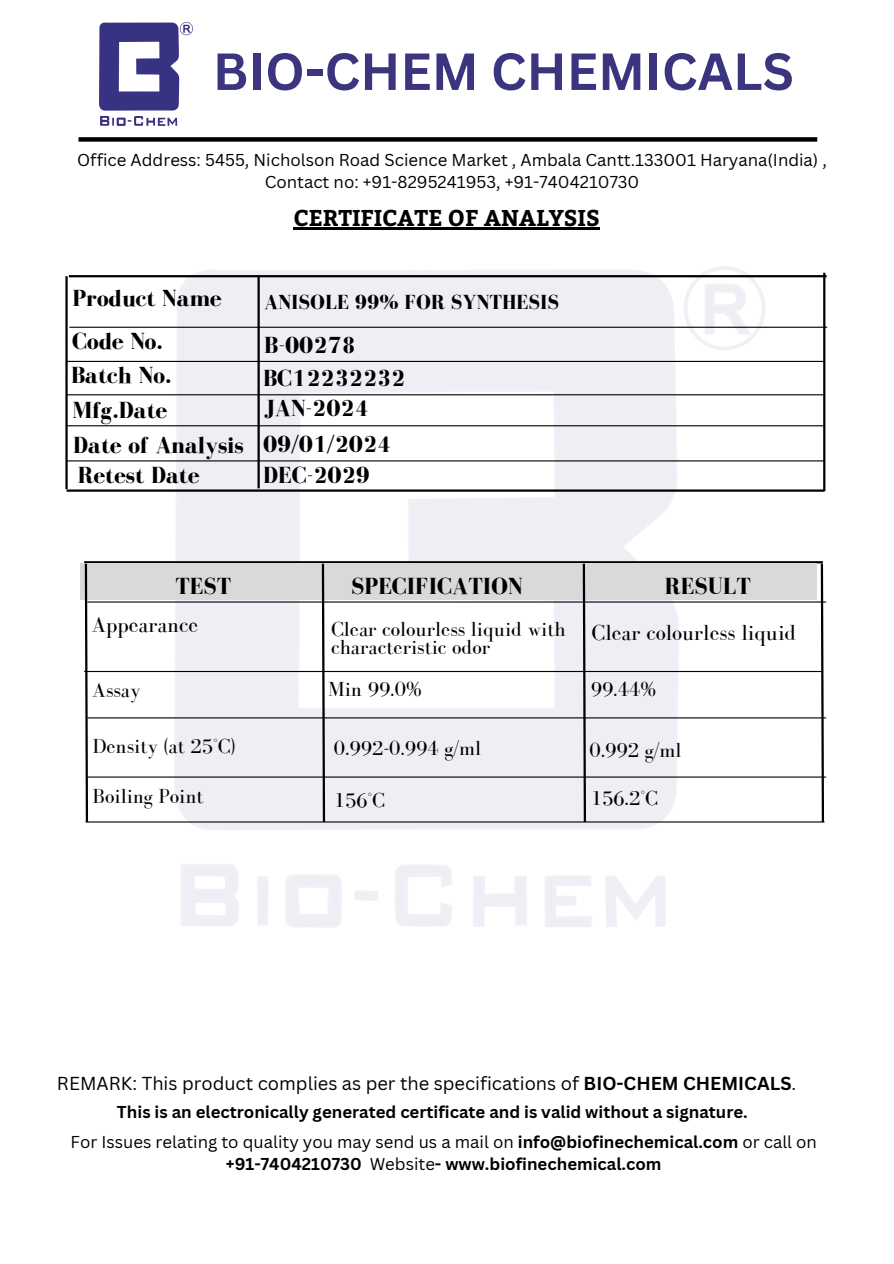
<style>
.page{position:relative;width:894px;height:1264px;background:#fff}
.page>*{position:absolute;margin:0;border:0;box-sizing:border-box;transform-origin:0 0}
.t1{font:700 51px "Canva Sans";color:#3b3580}
.t2{font:700 24px "Bodoni FLF";color:#000}
.t3{font:700 22.8px "Bitter";color:#000}
.t4{font:22.5px "Bodoni FLF";color:#000}
.t5{font:21px/18px "Bodoni FLF";color:#000}
.t6{font:700 21px "Bodoni FLF";color:#000}
.t7{font:18.3px "Canva Sans";color:#000}
.t8{font:700 16.8px/22.5px "Canva Sans";color:#000;text-align:center}
.t9{font:16.8px/22.5px "Canva Sans";color:#000;text-align:center}
.s1{font-weight:700}
.s2{font-weight:400}
</style>
<div class="page">
<img style="left:174px;top:266px;width:591px;height:661px">
<div style="left:78px;top:137px;width:739px;height:5px;background:#000"></div>
<img style="left:100px;top:22px;width:92px;height:104px">
<hr style="left:293px;top:228px;width:306px;height:2px;background:#000">
<hr style="left:69px;top:327px;width:757px;height:1px;background:#000">
<hr style="left:66px;top:361px;width:758px;height:1px;background:#000">
<hr style="left:66px;top:394px;width:758px;height:1px;background:#000">
<hr style="left:67px;top:425px;width:757px;height:1px;background:#000">
<hr style="left:67px;top:460px;width:757px;height:1px;background:#000">
<hr style="left:67px;top:489px;width:757px;height:2px;background:#000">
<hr style="left:65px;top:276px;width:3px;height:213px;background:#000">
<hr style="left:257px;top:275px;width:3px;height:213px;background:#000">
<hr style="left:822px;top:273px;width:3px;height:218px;background:#000">
<hr style="left:69px;top:275px;width:757px;height:2px;background:#000">
<hr style="left:87px;top:601px;width:738px;height:1px;background:#000">
<hr style="left:84px;top:561px;width:738px;height:2px;background:#000">
<div style="left:81px;top:563px;width:736px;height:37px;background:#d9d9d9"></div>
<hr style="left:84px;top:671px;width:738px;height:1px;background:#000">
<hr style="left:87px;top:717px;width:738px;height:1px;background:#000">
<hr style="left:86px;top:821px;width:738px;height:1px;background:#000">
<svg style="left:819px;top:561px;width:5px;height:262px"></svg>
<svg style="left:581px;top:561px;width:6px;height:263px;background:#8f8f92"></svg>
<svg style="left:320px;top:561px;width:6px;height:263px"></svg>
<svg style="left:84px;top:561px;width:5px;height:262px"></svg>
<hr style="left:87px;top:776px;width:738px;height:1px;background:#000">
<h1 class="t1" style="left:213px;top:35px;width:582px">BIO-CHEM CHEMICALS</h1>
<p class="t9" style="left:77px;top:148px;width:751px">Office Address: 5455, Nicholson Road Science Market , Ambala Cantt.133001 Haryana(India) ,<br>Contact no: +91-8295241953, +91-7404210730</p>
<h2 class="t3" style="left:293px;top:201px;width:308px">CERTIFICATE OF ANALYSIS</h2>
<h2 class="t2" style="left:72px;top:285px;width:151px">Product Name</h2>
<h3 class="t2" style="left:72px;top:328px;width:92px">Code No.</h3>
<h2 class="t2" style="left:71px;top:361px;width:102px">Batch No.</h2>
<h5 class="t2" style="left:72px;top:396px;width:96px">Mfg.Date</h5>
<h5 class="t2" style="left:73px;top:431px;width:172px">Date of Analysis</h5>
<h5 class="t2" style="left:78px;top:461px;width:123px">Retest Date</h5>
<h4 class="t6" style="left:264px;top:290px;width:296px">ANISOLE 99% FOR SYNTHESIS</h4>
<h5 class="t2" style="left:264px;top:332px;width:93px">B-00278</h5>
<h5 class="t2" style="left:263px;top:365px;width:144px">BC12232232</h5>
<h4 class="t2" style="left:264px;top:395px;width:106px">JAN-2024</h4>
<h4 class="t2" style="left:263px;top:431px;width:130px">09/01/2024</h4>
<h3 class="t2" style="left:263px;top:461px;width:108px">DEC-2029</h3>
<h3 class="t2" style="left:175px;top:572px;width:57px">TEST</h3>
<h3 class="t2" style="left:351px;top:572px;width:173px">SPECIFICATION</h3>
<h3 class="t2" style="left:664px;top:572px;width:87px">RESULT</h3>
<h3 class="t4" style="left:91px;top:612px;width:108px">Appearance</h3>
<h3 class="t5" style="left:331px;top:620px;width:236px">Clear colourless liquid with characteristic odor</h3>
<h2 class="t4" style="left:591px;top:620px;width:206px">Clear colourless liquid</h2>
<h2 class="t5" style="left:92px;top:680px;width:50px">Assay</h2>
<h2 class="t5" style="left:333px;top:738px;width:149px">0.992-0.994 g/ml</h2>
<h3 class="t5" style="left:589px;top:741px;width:93px">0.992 g/ml</h3>
<h3 class="t5" style="left:93px;top:787px;width:112px">Boiling Point</h3>
<h5 class="t5" style="left:333px;top:790px;width:53px">156°C</h5>
<h5 class="t5" style="left:590px;top:788px;width:69px">156.2°C</h5>
<h5 class="t5" style="left:328px;top:679px;width:95px">Min 99.0%</h5>
<p class="t5" style="left:590px;top:679px;width:67px">99.44%</p>
<h6 class="t5" style="left:93px;top:737px;width:144px">Density (at 25°C)</h6>
<h2 class="t7" style="left:57px;top:1070px;width:740px">REMARK: This product complies as per the specifications of <span class="s1">BIO-CHEM CHEMICALS</span>.</h2>
<p class="t8" style="left:117px;top:1100px;width:632px">This is an electronically generated certificate and is valid without a signature.</p>
<h2 class="t8" style="left:71px;top:1129px;width:747px"><span class="s2">For Issues relating to quality you may send us a mail on</span> info@biofinechemical.com <span class="s2">or call on </span>+91-7404210730 <span class="s2">Website</span>- www.biofinechemical.com</h2>
</div>
